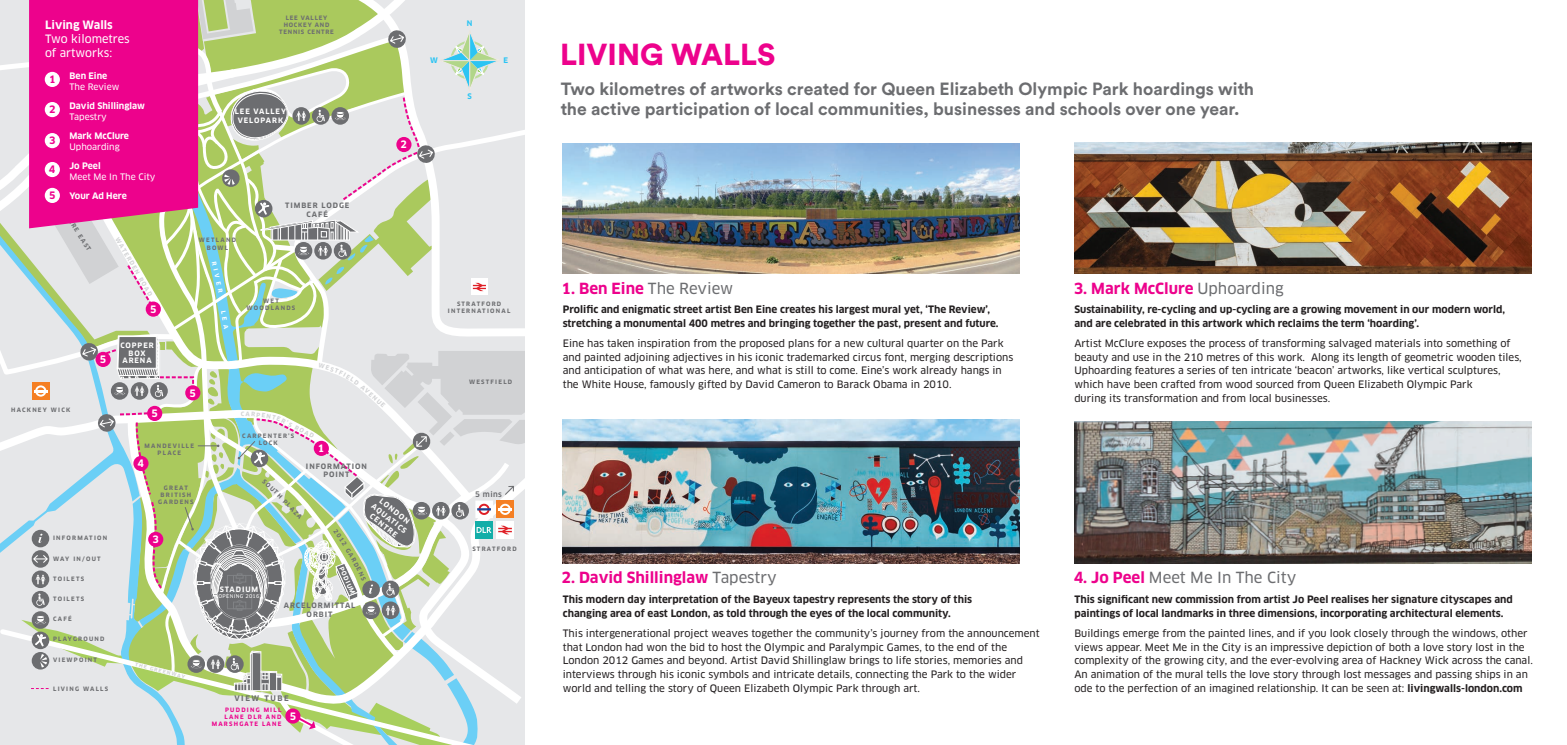
<style>
.page{position:relative;width:1567px;height:745px;background:#fff}
.page>*{position:absolute;margin:0;border:0;box-sizing:border-box;transform-origin:0 0}
.t1{font:900 30px "Circular Std";color:#ed028c}
.t2{font:700 17.5px/20px "Circular Std";color:#6c6d70}
.t3{font:700 15px "Clan OT";color:#ed028c}
.t4{font:15px "Clan OT News";color:#6c6d70}
.t5{font:11.25px/13.8px "Clan OT News";color:#fff}
.t6{font:700 11.25px "Clan OT";color:#fff}
.t7{font:10px/13.8px "Clan OT News";color:#231f20}
.t8{font:700 10px/13.8px "Clan OT";color:#231f20}
.t9{font:700 10px "Clan OT";color:#fff}
.t10{font:700 10px "Clan OT";color:#ed028c}
.t11{font:700 8.75px "Clan OT";color:#fff}
.t12{font:8.75px "Clan OT News";color:#fff}
.t13{font:700 7.5px "Clan OT";letter-spacing:.21em;color:#6c6d70}
.t14{font:500 7.5px "Clan Pro";color:#6c6d70}
.t15{font:700 7.5px "Clan OT";color:#2bc4f3}
.t16{font:700 7.25px/8.8px "Clan OT";letter-spacing:.13em;color:#fff;text-align:center}
.t17{font:700 7.25px/8.8px "Clan OT";letter-spacing:.13em;color:#6c6d70;text-align:center}
.t18{font:700 6.25px "Clan OT";color:#fff}
.t19{font:700 5.88px/7px "Clan OT";letter-spacing:.21em;color:#6c6d70;text-align:center}
.t20{font:700 5.88px/7px "Clan OT";letter-spacing:.21em;color:#ed028c;text-align:right}
.t21{font:700 5.88px/7px "Clan OT";letter-spacing:.13em;color:#6c6d70;text-align:center}
.t22{font:700 5.88px/7px "Clan Pro";letter-spacing:.21em;color:#6c6d70;text-align:center}
.t23{font:700 5.88px "Clan OT";color:#d1d2d4}
.t24{font:700 5.88px "Clan OT";color:#fff}
.t25{font:5px "Clan OT News";letter-spacing:.07em;color:#fff}
.t26{font:700 5px "Clan OT";color:#d1d2d4}
.s1{font-family:"Clan OT News";font-weight:400;color:#6c6d70}
.s2{font-family:"Clan OT";font-weight:700;color:#ed028c}
.s3{font-family:"Clan OT";font-weight:700}
</style>
<div class="page">
<img style="left:562px;top:144px;width:457px;height:129px">
<img style="left:1074px;top:142px;width:457px;height:131px">
<img style="left:562px;top:419px;width:457px;height:144px">
<img style="left:1074px;top:421px;width:457px;height:142px">
<svg style="left:0;top:0;width:524px;height:744px;background:#d2c5c1"></svg>
<p class="t6" style="left:45px;top:19px;width:69px">Living Walls</p>
<p class="t5" style="left:45px;top:32px;width:86px">Two kilometres of artworks:</p>
<p class="t11" style="left:69px;top:70px;width:39px">Ben Eine</p>
<p class="t12" style="left:69px;top:81px;width:51px">The Review</p>
<p class="t11" style="left:69px;top:100px;width:77px">David Shillinglaw</p>
<p class="t12" style="left:69px;top:111px;width:39px">Tapestry</p>
<p class="t11" style="left:69px;top:130px;width:61px">Mark McClure</p>
<p class="t12" style="left:69px;top:141px;width:52px">Uphoarding</p>
<p class="t11" style="left:69px;top:160px;width:33px">Jo Peel</p>
<p class="t12" style="left:69px;top:171px;width:87px">Meet Me In The City</p>
<p class="t11" style="left:69px;top:190px;width:59px">Your Ad Here</p>
<p class="t10" style="left:49px;top:73px;width:8px">1</p>
<p class="t10" style="left:49px;top:104px;width:8px">2</p>
<p class="t10" style="left:49px;top:135px;width:8px">3</p>
<p class="t10" style="left:49px;top:163px;width:8px">4</p>
<p class="t10" style="left:49px;top:189px;width:8px">5</p>
<p class="t19" style="left:70px;top:213px;width:43px;rotate:58deg">HERE EAST</p>
<p class="t23" style="left:120px;top:236px;width:68px;rotate:59deg">WATERDEN ROAD</p>
<p class="t9" style="left:150px;top:303px;width:8px">5</p>
<p class="t9" style="left:100px;top:353px;width:8px">5</p>
<p class="t16" style="left:120px;top:341px;width:35px;line-height:7.5px">COPPER<br>BOX<br>ARENA</p>
<p class="t21" style="left:279px;top:14px;width:56px">LEE VALLEY<br>HOCKEY AND<br>TENNIS CENTRE</p>
<p class="t16" style="left:235px;top:107px;width:53px">LEE VALLEY<br>VELOPARK</p>
<p class="t19" style="left:199px;top:237px;width:38px">WETLAND<br>BOWL</p>
<p class="t24" style="left:217px;top:260px;width:34px;rotate:78deg">RIVER</p>
<p class="t17" style="left:285px;top:201px;width:66px">TIMBER LODGE<br>CAFÉ</p>
<p class="t19" style="left:247px;top:297px;width:50px">WET<br>WOODLANDS</p>
<p class="t9" style="left:189px;top:387px;width:8px">5</p>
<p class="t9" style="left:400px;top:138px;width:8px">2</p>
<p class="t19" style="left:11px;top:406px;width:61px">HACKNEY WICK</p>
<p class="t19" style="left:53px;top:534px;width:56px">INFORMATION</p>
<p class="t19" style="left:53px;top:554px;width:49px">WAY IN/OUT</p>
<p class="t19" style="left:53px;top:575px;width:33px">TOILETS</p>
<p class="t19" style="left:53px;top:595px;width:33px">TOILETS</p>
<p class="t19" style="left:53px;top:615px;width:20px">CAFÉ</p>
<p class="t19" style="left:53px;top:635px;width:53px">PLAYGROUND</p>
<p class="t19" style="left:53px;top:655px;width:45px">VIEWPOINT</p>
<p class="t19" style="left:53px;top:684px;width:57px">LIVING WALLS</p>
<p class="t9" style="left:151px;top:407px;width:8px">5</p>
<p class="t19" style="left:144px;top:442px;width:51px">MANDEVILLE<br>PLACE</p>
<p class="t19" style="left:158px;top:484px;width:37px">GREAT<br>BRITISH<br>GARDENS</p>
<p class="t9" style="left:137px;top:457px;width:8px">4</p>
<p class="t9" style="left:152px;top:533px;width:8px">3</p>
<p class="t23" style="left:283px;top:417px;width:37px;rotate:27deg">R’S ROAD</p>
<p class="t19" style="left:242px;top:432px;width:54px">CARPENTER’S<br>LOCK</p>
<p class="t9" style="left:318px;top:442px;width:8px">1</p>
<p class="t17" style="left:306px;top:461px;width:62px">INFORMATION<br>POINT</p>
<p class="t16" style="left:220px;top:584px;width:40px">STADIUM</p>
<p class="t25" style="left:216px;top:593px;width:46px">(OPENING 2016)</p>
<p class="t18" style="left:344px;top:565px;width:31px;rotate:66deg">PODIUM</p>
<p class="t17" style="left:284px;top:600px;width:73px">ARCELORMITTAL<br>ORBIT</p>
<p class="t16" style="left:380px;top:494px;width:44px;rotate:38deg">LONDON<br>AQUATICS<br>CENTRE</p>
<p class="t26" style="left:136px;top:661px;width:53px;rotate:14deg">THE GREENWAY</p>
<p class="t13" style="left:234px;top:693px;width:56px">VIEW TUBE</p>
<p class="t20" style="left:212px;top:705px;width:71px">PUDDING MILL<br>LANE DLR AND<br>MARSHGATE LANE</p>
<p class="t9" style="left:290px;top:709px;width:8px">5</p>
<p class="t15" style="left:467px;top:19px;width:7px">N</p>
<p class="t15" style="left:430px;top:56px;width:9px">W</p>
<p class="t15" style="left:503px;top:56px;width:6px">E</p>
<p class="t15" style="left:467px;top:92px;width:6px">S</p>
<p class="t22" style="left:448px;top:300px;width:64px">STRATFORD<br>INTERNATIONAL</p>
<p class="t19" style="left:469px;top:377px;width:45px">WESTFIELD</p>
<p class="t14" style="left:475px;top:489px;width:28px">5 mins</p>
<p class="t19" style="left:472px;top:544px;width:46px">STRATFORD</p>
<h1 class="t1" style="left:560px;top:35px;width:217px">LIVING WALLS</h1>
<h2 class="t2" style="left:560px;top:78px;width:694px">Two kilometres of artworks created for Queen Elizabeth Olympic Park hoardings with the active participation of local communities, businesses and schools over one year.</h2>
<h3 class="t3" style="left:561px;top:279px;width:173px">1. Ben Eine <span class="s1">The Review</span></h3>
<p class="t8" style="left:562px;top:302px;width:437px">Prolific and enigmatic street artist Ben Eine creates his largest mural yet, ‘The Review’, stretching a monumental 400 metres and bringing together the past, present and future.</p>
<p class="t7" style="left:562px;top:336px;width:452px">Eine has taken inspiration from the proposed plans for a new cultural quarter on the Park and painted adjoining adjectives in his iconic trademarked circus font, merging descriptions and anticipation of what was here, and what is still to come. Eine’s work already hangs in the White House, famously gifted by David Cameron to Barack Obama in 2010.</p>
<h3 class="t3" style="left:1073px;top:279px;width:211px">3. Mark McClure <span class="s1">Uphoarding</span></h3>
<p class="t8" style="left:1074px;top:302px;width:432px">Sustainability, re-cycling and up-cycling are a growing movement in our modern world, and are celebrated in this artwork which reclaims the term ‘hoarding’.</p>
<p class="t7" style="left:1074px;top:336px;width:449px">Artist McClure exposes the process of transforming salvaged materials into something of beauty and use in the 210 metres of this work. Along its length of geometric wooden tiles, Uphoarding features a series of ten intricate ‘beacon’ artworks, like vertical sculptures, which have been crafted from wood sourced from Queen Elizabeth Olympic Park<br>during its transformation and from local businesses.</p>
<h3 class="t3" style="left:561px;top:568px;width:217px">2. David Shillinglaw <span class="s1">Tapestry</span></h3>
<p class="t8" style="left:562px;top:592px;width:411px">This modern day interpretation of the Bayeux tapestry represents the story of this changing area of east London, as told through the eyes of the local community.</p>
<p class="t7" style="left:562px;top:626px;width:478px">This intergenerational project weaves together the community’s journey from the announcement that London had won the bid to host the Olympic and Paralympic Games, to the end of the London 2012 Games and beyond. Artist David Shillinglaw brings to life stories, memories and interviews through his iconic symbols and intricate details, connecting the Park to the wider world and telling the story of Queen Elizabeth Olympic Park through art.</p>
<h3 class="t4" style="left:1073px;top:568px;width:224px"><span class="s2">4. Jo Peel</span> Meet Me In The City</h3>
<p class="t8" style="left:1074px;top:592px;width:440px">This significant new commission from artist Jo Peel realises her signature cityscapes and paintings of local landmarks in three dimensions, incorporating architectural elements.</p>
<p class="t7" style="left:1074px;top:626px;width:460px">Buildings emerge from the painted lines, and if you look closely through the windows, other views appear. Meet Me in the City is an impressive depiction of both a love story lost in the complexity of the growing city, and the ever-evolving area of Hackney Wick across the canal.<br>An animation of the mural tells the love story through lost messages and passing ships in an ode to the perfection of an imagined relationship. It can be seen at: <span class="s3">livingwalls-london.com</span></p>
</div>
